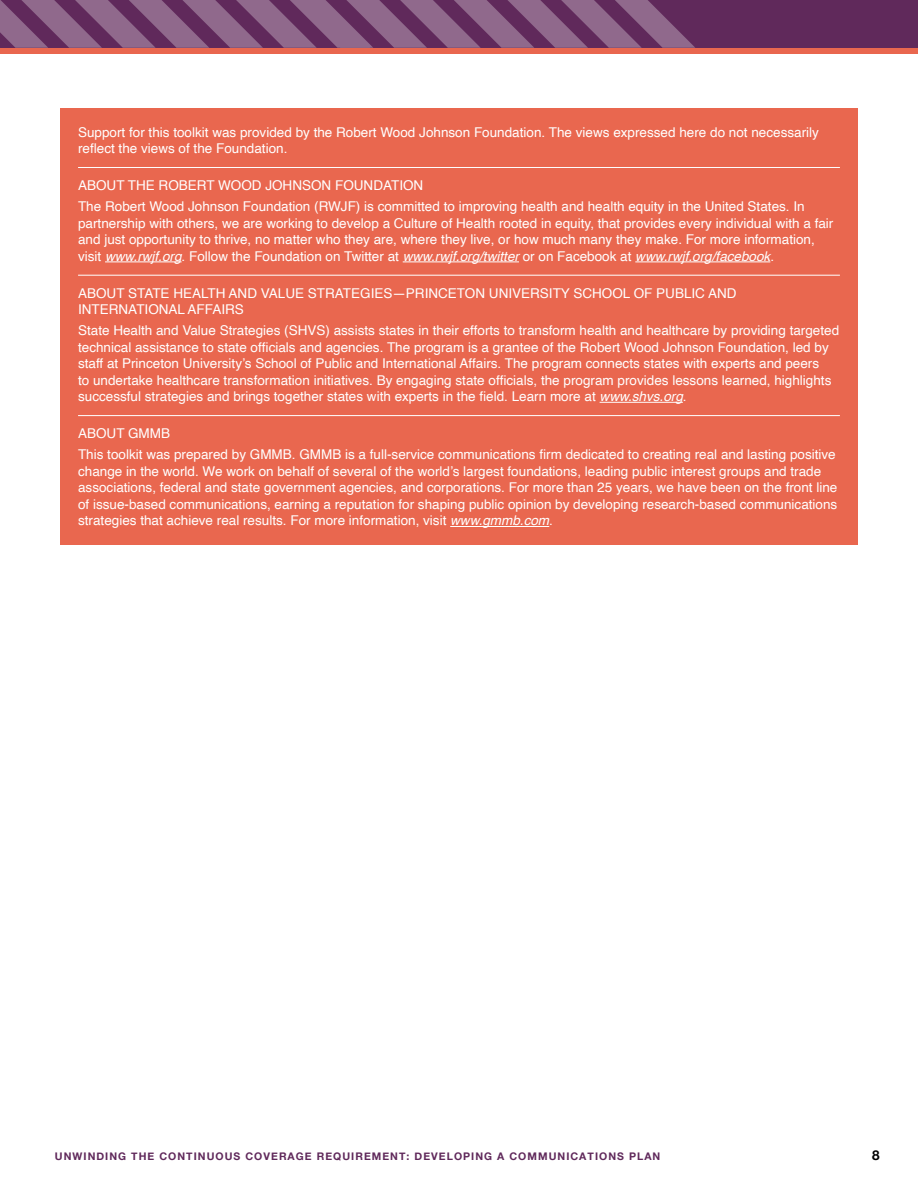
<style>
.page{position:relative;width:918px;height:1188px;background:#fff}
.page>*{position:absolute;margin:0;border:0;box-sizing:border-box;transform-origin:0 0}
.t1{font:13.5px/16.5px "Helvetica";color:#fff}
.t2{font:700 13.5px "Helvetica Neue";color:#000}
.t3{font:700 10.5px "Helvetica Neue";letter-spacing:.1em;color:#60295b}
.s1{font-style:italic}
</style>
<div class="page">
<div style="left:0;top:0;width:918px;height:49px;background:#60295b"></div>
<div style="left:0;top:48px;width:918px;height:5px;background:#e9674f"></div>
<svg style="left:0;top:0;width:695px;height:48px"></svg>
<div style="left:60px;top:109px;width:798px;height:436px;background:#e9674f"></div>
<hr style="left:78px;top:167px;width:762px;height:1px;background:#fff">
<hr style="left:105px;top:262px;width:77px;height:1px;background:#fff">
<hr style="left:403px;top:262px;width:116px;height:1px;background:#fff">
<hr style="left:635px;top:262px;width:135px;height:1px;background:#fff">
<hr style="left:78px;top:275px;width:762px;height:1px;background:#fff">
<hr style="left:600px;top:402px;width:83px;height:1px;background:#fff">
<hr style="left:78px;top:415px;width:762px;height:1px;background:#fff">
<hr style="left:450px;top:526px;width:99px;height:1px;background:#fff">
<p class="t1" style="left:78px;top:124px;width:742px">Support for this toolkit was provided by the Robert Wood Johnson Foundation. The views expressed here do not necessarily reflect the views of the Foundation.</p>
<p class="t1" style="left:78px;top:176px;width:728px;line-height:21px">ABOUT THE ROBERT WOOD JOHNSON FOUNDATION<br>The Robert Wood Johnson Foundation (RWJF) is committed to improving health and health equity in the United States. In</p>
<p class="t1" style="left:78px;top:215px;width:757px">partnership with others, we are working to develop a Culture of Health rooted in equity, that provides every individual with a fair and just opportunity to thrive, no matter who they are, where they live, or how much many they make. For more information, visit <span class="s1">www.rwjf.org</span>. Follow the Foundation on Twitter at <span class="s1">www.rwjf.org/twitter</span> or on Facebook at <span class="s1">www.rwjf.org/facebook</span>.</p>
<p class="t1" style="left:78px;top:286px;width:660px">ABOUT STATE HEALTH AND VALUE STRATEGIES—PRINCETON UNIVERSITY SCHOOL OF PUBLIC AND<br>INTERNATIONAL AFFAIRS</p>
<p class="t1" style="left:78px;top:323px;width:763px">State Health and Value Strategies (SHVS) assists states in their efforts to transform health and healthcare by providing targeted technical assistance to state officials and agencies. The program is a grantee of the Robert Wood Johnson Foundation, led by staff at Princeton University’s School of Public and International Affairs. The program connects states with experts and peers<br>to undertake healthcare transformation initiatives. By engaging state officials, the program provides lessons learned, highlights successful strategies and brings together states with experts in the field. Learn more at <span class="s1">www.shvs.org</span>.</p>
<p class="t1" style="left:78px;top:424px;width:759px;line-height:21px">ABOUT GMMB<br>This toolkit was prepared by GMMB. GMMB is a full-service communications firm dedicated to creating real and lasting positive</p>
<p class="t1" style="left:78px;top:463px;width:761px">change in the world. We work on behalf of several of the world’s largest foundations, leading public interest groups and trade associations, federal and state government agencies, and corporations. For more than 25 years, we have been on the front line of issue-based communications, earning a reputation for shaping public opinion by developing research-based communications strategies that achieve real results. For more information, visit <span class="s1">www.gmmb.com</span>.</p>
<p class="t3" style="left:55px;top:1148px;width:607px">UNWINDING THE CONTINUOUS COVERAGE REQUIREMENT: DEVELOPING A COMMUNICATIONS PLAN</p>
<p class="t2" style="left:872px;top:1144px;width:9px">8</p>
</div>
